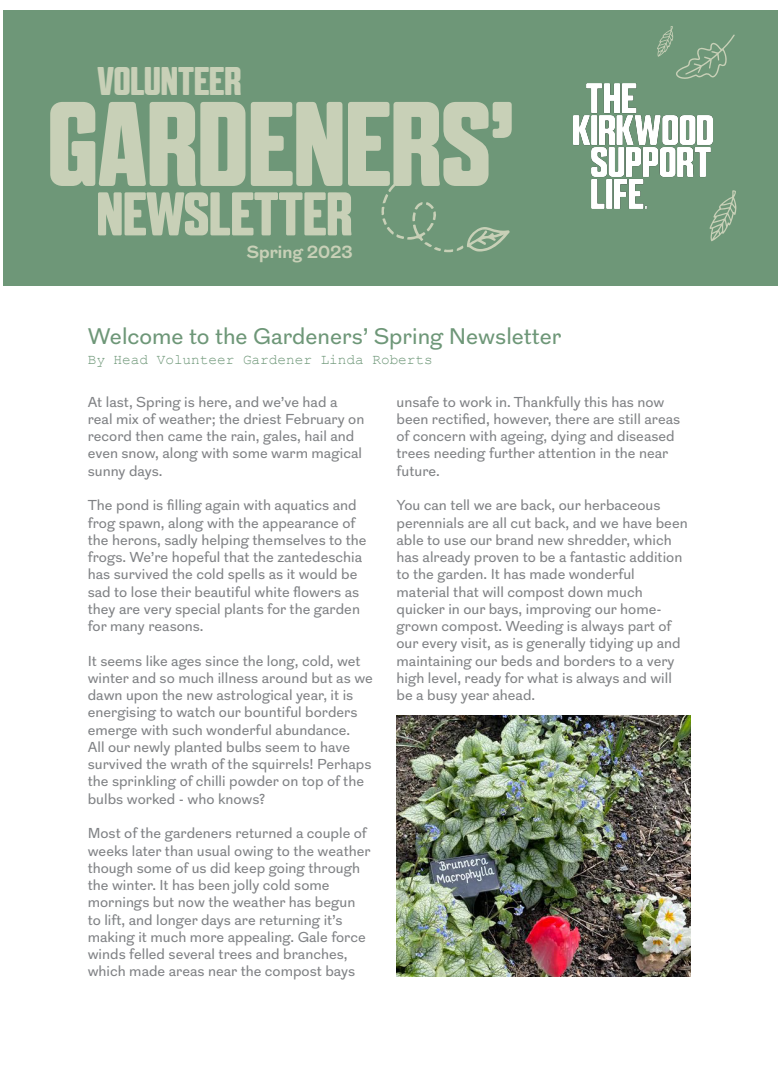
<style>
.page{position:relative;width:778px;height:1087px;background:#fff}
.page>*{position:absolute;margin:0;border:0;box-sizing:border-box;transform-origin:0 0}
.t1{font:700 120px "A2 Beckett Round";color:#c8d0b7}
.t2{font:700 61.5px "A2 Beckett Round";color:#c8d0b7}
.t3{font:700 40px "A2 Beckett Round";color:#c8d0b7}
.t4{font:22.5px "Grot 10";color:#6e9778}
.t5{font:700 17.5px "Grot 10";color:#c8d0b7}
.t6{font:14.38px/17.2px "Grot 10";color:#808285}
.t7{font:14.38px "Courier New";color:#6e9778}
</style>
<div class="page">
<div style="left:3px;top:10px;width:775px;height:276px;background:#6e9778"></div>
<img style="left:573px;top:84px;width:140px;height:124px">
<img style="left:396px;top:715px;width:294px;height:261px">
<svg style="left:381px;top:178px;width:128px;height:74px"></svg>
<svg style="left:709px;top:190px;width:27px;height:51px"></svg>
<svg style="left:657px;top:26px;width:78px;height:53px"></svg>
<p class="t3" style="left:97px;top:56px;width:145px">VOLUNTEER</p>
<p class="t1" style="left:48px;top:69px;width:468px">GARDENERS’</p>
<p class="t2" style="left:97px;top:176px;width:257px">NEWSLETTER</p>
<p class="t5" style="left:247px;top:240px;width:108px">Spring 2023</p>
<p class="t4" style="left:88px;top:321px;width:475px">Welcome to the Gardeners’ Spring Newsletter</p>
<p class="t7" style="left:88px;top:350px;width:347px">By Head Volunteer Gardener Linda Roberts</p>
<p class="t6" style="left:396px;top:393px;width:285px">unsafe to work in. Thankfully this has now been rectified, however, there are still areas of concern with ageing, dying and diseased trees needing further attention in the near future.</p>
<p class="t6" style="left:396px;top:496px;width:293px">You can tell we are back, our herbaceous perennials are all cut back, and we have been able to use our brand new shredder, which has already proven to be a fantastic addition to the garden. It has made wonderful material that will compost down much quicker in our bays, improving our home&shy;grown compost. Weeding is always part of our every visit, as is generally tidying up and maintaining our beds and borders to a very high level, ready for what is always and will be a busy year ahead.</p>
<p class="t6" style="left:88px;top:393px;width:278px">At last, Spring is here, and we’ve had a real mix of weather; the driest February on record then came the rain, gales, hail and even snow, along with some warm magical sunny days.</p>
<p class="t6" style="left:88px;top:496px;width:280px">The pond is filling again with aquatics and frog spawn, along with the appearance of the herons, sadly helping themselves to the frogs. We’re hopeful that the zantedeschia has survived the cold spells as it would be sad to lose their beautiful white flowers as they are very special plants for the garden for many reasons.</p>
<p class="t6" style="left:88px;top:652px;width:287px">It seems like ages since the long, cold, wet winter and so much illness around but as we dawn upon the new astrological year, it is energising to watch our bountiful borders emerge with such wonderful abundance.<br>All our newly planted bulbs seem to have survived the wrath of the squirrels! Perhaps the sprinkling of chilli powder on top of the bulbs worked - who knows?</p>
<p class="t6" style="left:88px;top:824px;width:284px">Most of the gardeners returned a couple of weeks later than usual owing to the weather though some of us did keep going through the winter. It has been jolly cold some mornings but now the weather has begun to lift, and longer days are returning it’s making it much more appealing. Gale force winds felled several trees and branches, which made areas near the compost bays</p>
</div>
